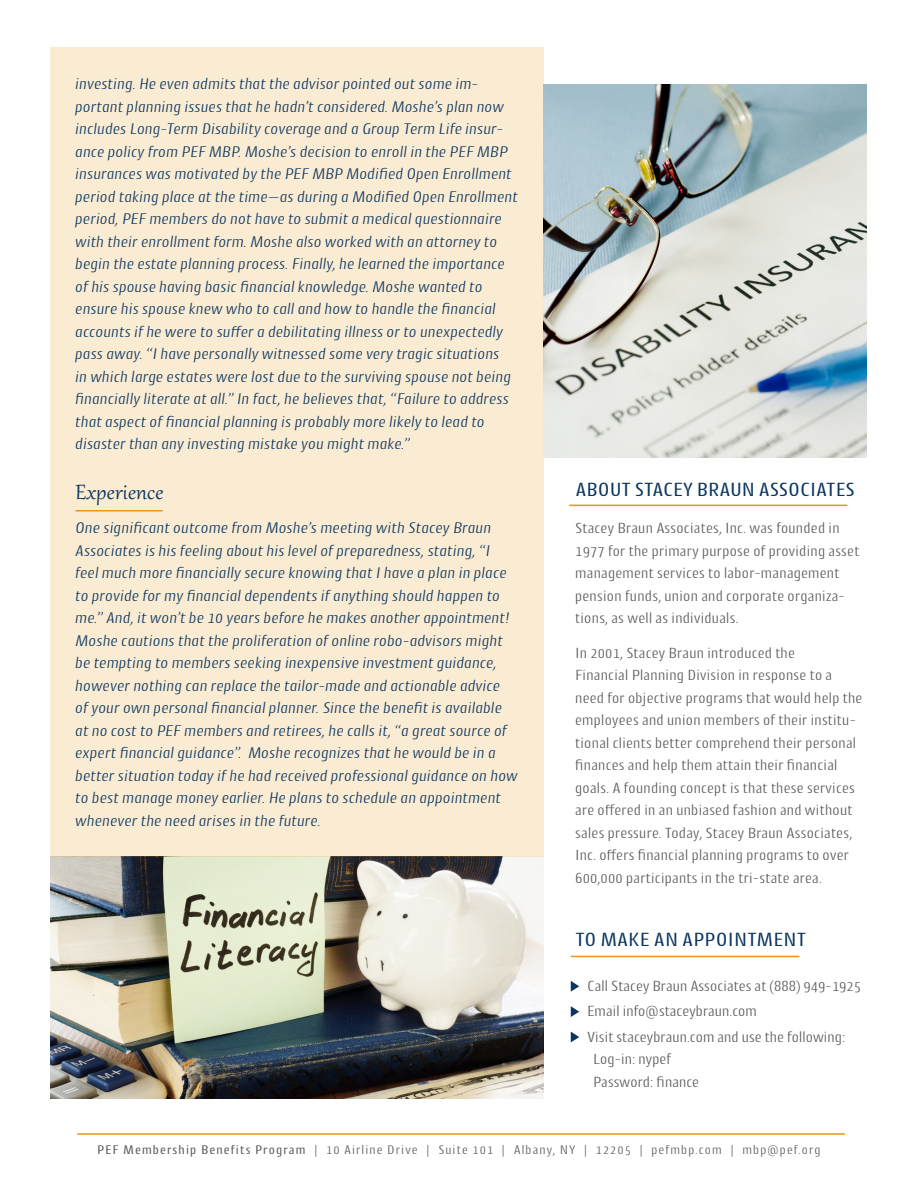
<style>
.page{position:relative;width:918px;height:1188px;background:#fff}
.page>*{position:absolute;margin:0;border:0;box-sizing:border-box;transform-origin:0 0}
.Header_w_underline{font:25.5px "Gabriola";letter-spacing:.01em;color:#0a355e}
.Header_2{font:19.5px "Cantiga";letter-spacing:.01em;color:#0a355e}
.Members_story_paragr{font:italic 300 15.75px/22.5px "Cantiga";letter-spacing:.01em;color:#0a355e}
.Paragraph_Style_1{font:300 15px/22.5px "Cantiga";letter-spacing:.01em;color:#57585a}
.Paragraph_Style_1-2{font:300 12.75px "Cantiga";letter-spacing:.08em;color:#57585a}
.s1{font-weight:400}
</style>
<div class="page">
<img style="left:51px;top:857px;width:493px;height:241px">
<hr style="left:569px;top:505px;width:278px;height:1px;background:#e59816">
<div style="left:50px;top:47px;width:494px;height:810px;background:#faebd3"></div>
<hr style="left:76px;top:510px;width:87px;height:2px;background:#e59816">
<svg style="left:571px;top:981px;width:8px;height:11px"></svg>
<svg style="left:571px;top:1006px;width:8px;height:11px"></svg>
<svg style="left:571px;top:1032px;width:8px;height:10px"></svg>
<hr style="left:571px;top:956px;width:228px;height:1px;background:#e59816">
<hr style="left:77px;top:1133px;width:768px;height:2px;background:#e59816">
<img style="left:544px;top:84px;width:322px;height:373px">
<p class="Members_story_paragr" style="left:76px;top:72px;width:444px">investing. He even admits that the advisor pointed out some im&shy;portant planning issues that he hadn’t considered. Moshe’s plan now includes Long-Term Disability coverage and a Group Term Life insur&shy;ance policy from PEF MBP. Moshe’s decision to enroll in the PEF MBP insurances was motivated by the PEF MBP Modified Open Enrollment period taking place at the time—as during a Modified Open Enrollment period, PEF members do not have to submit a medical questionnaire with their enrollment form. Moshe also worked with an attorney to begin the estate planning process. Finally, he learned the importance of his spouse having basic financial knowledge. Moshe wanted to ensure his spouse knew who to call and how to handle the financial accounts if he were to suffer a debilitating illness or to unexpectedly pass away. “I have personally witnessed some very tragic situations<br>in which large estates were lost due to the surviving spouse not being financially literate at all.” In fact, he believes that, “Failure to address that aspect of financial planning is probably more likely to lead to disaster than any investing mistake you might make.”</p>
<p class="Header_w_underline" style="left:76px;top:475px;width:89px">Experience</p>
<p class="Members_story_paragr" style="left:76px;top:516px;width:444px">One significant outcome from Moshe’s meeting with Stacey Braun Associates is his feeling about his level of preparedness, stating, “I<br>feel much more financially secure knowing that I have a plan in place to provide for my financial dependents if anything should happen to me.” And, it won’t be 10 years before he makes another appointment!<br>Moshe cautions that the proliferation of online robo-advisors might be tempting to members seeking inexpensive investment guidance, however nothing can replace the tailor-made and actionable advice<br>of your own personal financial planner. Since the benefit is available at no cost to PEF members and retirees, he calls it, “a great source of expert financial guidance”. Moshe recognizes that he would be in a better situation today if he had received professional guidance on how to best manage money earlier. He plans to schedule an appointment whenever the need arises in the future.</p>
<p class="Header_2" style="left:575px;top:477px;width:281px">ABOUT STACEY BRAUN ASSOCIATES</p>
<p class="Paragraph_Style_1" style="left:575px;top:516px;width:286px">Stacey Braun Associates, Inc. was founded in 1977 for the primary purpose of providing asset management services to labor-management pension funds, union and corporate organiza&shy;tions, as well as individuals.</p>
<p class="Paragraph_Style_1" style="left:575px;top:641px;width:289px">In 2001, Stacey Braun introduced the<br>Financial Planning Division in response to a need for objective programs that would help the employees and union members of their institu&shy;tional clients better comprehend their personal finances and help them attain their financial goals. A founding concept is that these services are offered in an unbiased fashion and without sales pressure. Today, Stacey Braun Associates, Inc. offers financial planning programs to over 600,000 participants in the tri-state area.</p>
<p class="Header_2" style="left:575px;top:927px;width:232px">TO MAKE AN APPOINTMENT</p>
<p class="Paragraph_Style_1" style="left:587px;top:974px;width:275px">Call Stacey Braun Associates at (888) 949-1925</p>
<p class="Paragraph_Style_1" style="left:587px;top:999px;width:171px">Email info@staceybraun.com</p>
<p class="Paragraph_Style_1" style="left:587px;top:1025px;width:260px">Visit staceybraun.com and use the following:</p>
<p class="Paragraph_Style_1" style="left:593px;top:1047px;width:79px">Log-in: nypef</p>
<p class="Paragraph_Style_1" style="left:593px;top:1070px;width:107px">Password: finance</p>
<p class="Paragraph_Style_1-2" style="left:97px;top:1142px;width:725px"><span class="s1">PEF Membership Benefits Program</span> | 10 Airline Drive | Suite 101 | Albany, NY | 12205 | pefmbp.com | mbp@pef.org</p>
</div>
